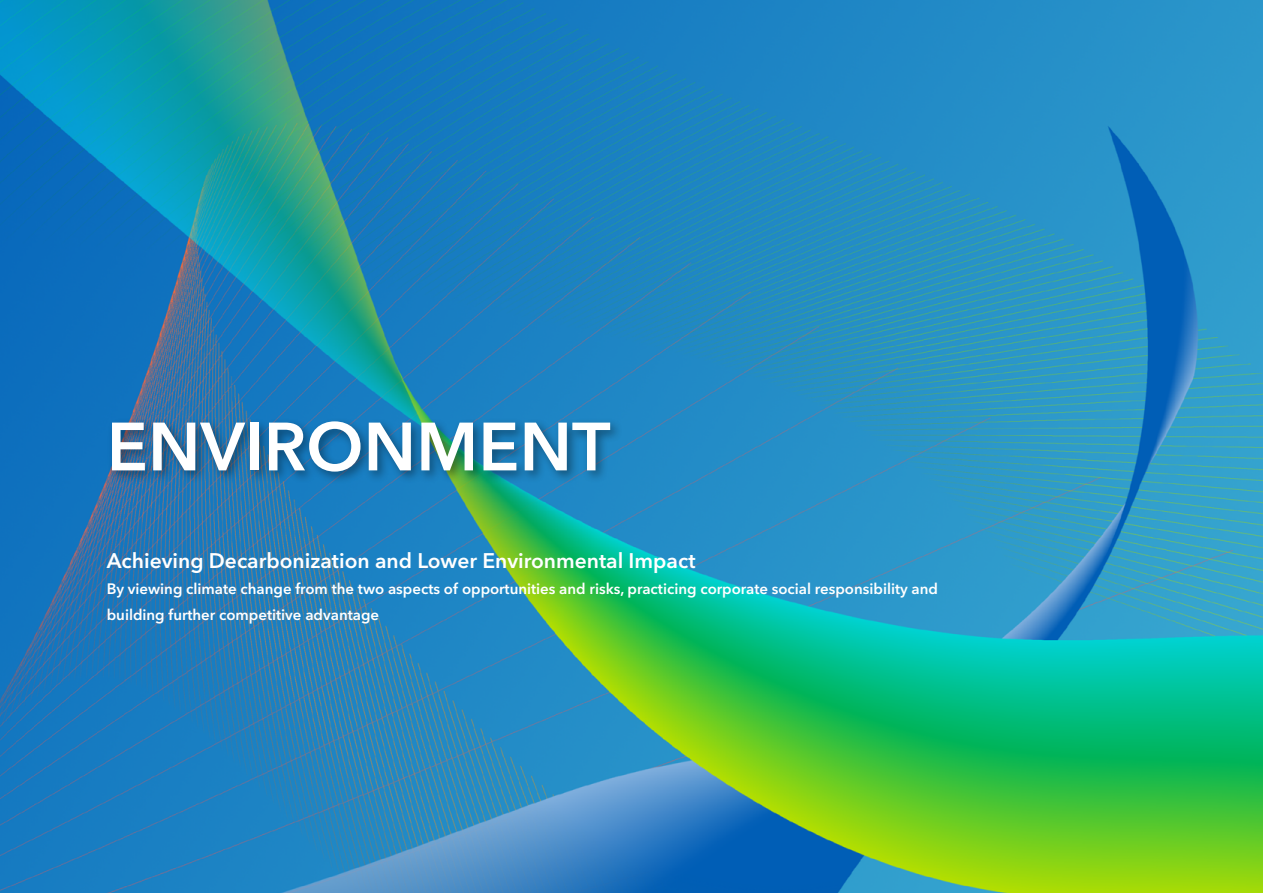
<style>
.page{position:relative;width:1263px;height:893px;background:#fff}
.page>*{position:absolute;margin:0;border:0;box-sizing:border-box;transform-origin:0 0}
.t1{font:600 67.5px "Avenir Next W1 G";color:#fff}
.t2{font:600 21px "Avenir Next W1 G";color:#fff}
.t3{font:600 15px/25.5px "Avenir Next W1 G";color:#fff}
</style>
<div class="page">
<img style="left:0;top:0;width:1263px;height:893px">
<div style="left:107px;top:417px;width:516px;height:68px;background:#000;opacity:.4"></div>
<h1 class="t1" style="left:107px;top:406px;width:505px">ENVIRONMENT</h1>
<h2 class="t2" style="left:107px;top:548px;width:590px">Achieving Decarbonization and Lower Environmental Impact</h2>
<p class="t3" style="left:107px;top:576px;width:833px">By viewing climate change from the two aspects of opportunities and risks, practicing corporate social responsibility and building further competitive advantage</p>
</div>
